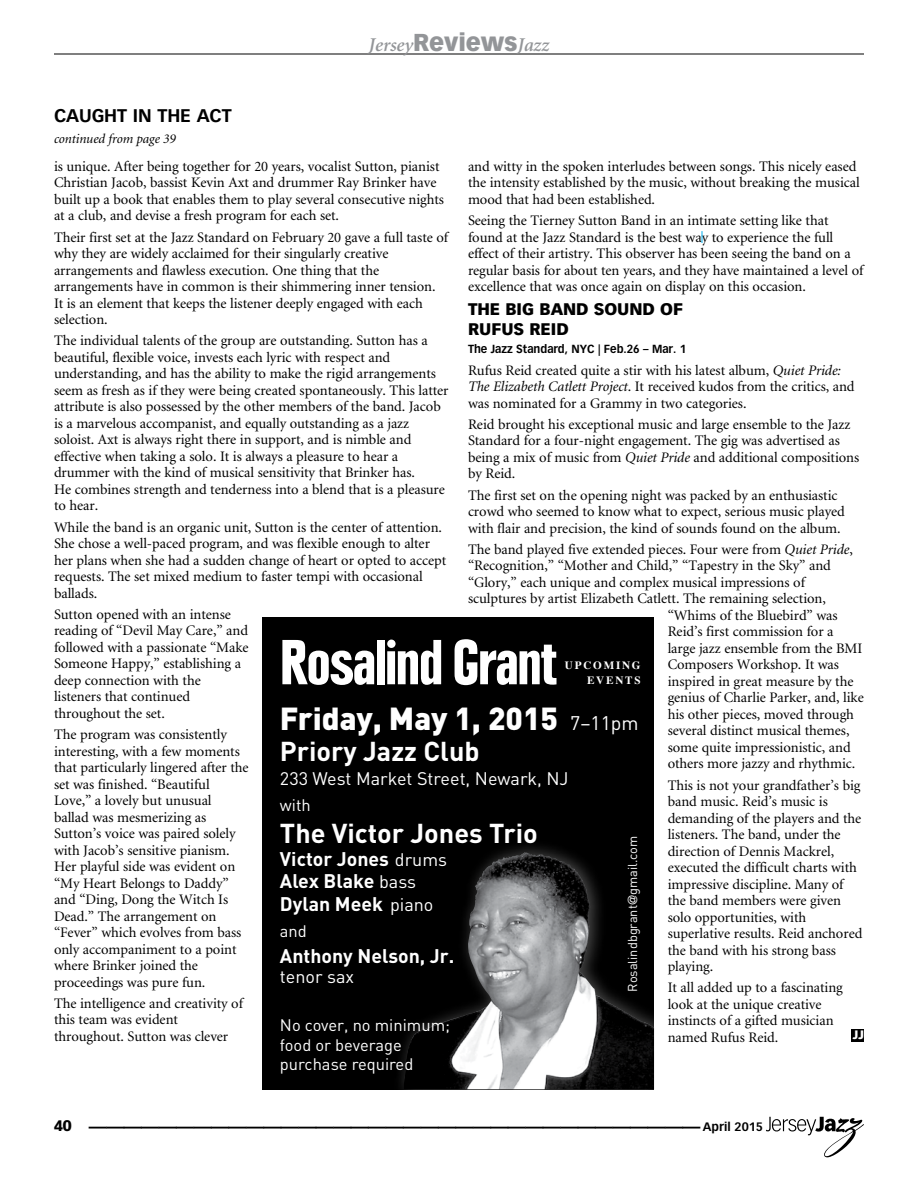
<style>
.page{position:relative;width:918px;height:1188px;background:#fff}
.page>*{position:absolute;margin:0;border:0;box-sizing:border-box;transform-origin:0 0}
.t1{font:900 condensed 62.55px "Plak";color:#fff}
.t2{font:700 36px "Vectora LH";color:#000}
.t3{font:900 31.5px "DIN";color:#fff}
.t4{font:700 27px "DIN";color:#fff}
.t5{font:700 19.5px/22.5px "DIN";color:#fff}
.t6{font:italic 600 19.5px "Minion";letter-spacing:-.005em;color:#939598}
.t7{font:18px "DIN";color:#fff}
.t8{font:700 18px "Vectora LH";letter-spacing:-.005em;color:#000}
.t9{font:16.5px/19.5px "DIN";color:#fff}
.t10{font:900 16.5px "Vectora LH";letter-spacing:-.005em;color:#000}
.t11{font:900 15px "Vectora LH";color:#000}
.t12{font:14.55px/16.5px "Minion";letter-spacing:-.005em;color:#000}
.t13{font:italic 13.5px "Minion";letter-spacing:-.005em;color:#000}
.t14{font:12.75px "DIN";color:#fff}
.t15{font:700 12px "Vectora LH";color:#000}
.t16{font:900 12px "Vectora LH";color:#fff}
.t17{font:700 11.55px "Vectora LH";letter-spacing:-.005em;color:#000;scale:.95 1}
.t18{font:700 11.1px/15.8px "Times";letter-spacing:.16em;color:#fff;text-align:right}
.s1{font-family:"Vectora LH";font-weight:900;font-style:normal;font-size:24px}
.s2{font-style:italic}
.s3{font-weight:400;font-size:19.5px}
.s4{font-weight:400;font-size:18px}
.s5{font-family:"Helvetica Neue"}
</style>
<div class="page">
<hr style="left:54px;top:54px;width:810px;height:1px;background:#000">
<svg style="left:766px;top:1117px;width:98px;height:40px"></svg>
<div style="left:851px;top:1029px;width:13px;height:13px;background:#000"></div>
<svg style="left:702px;top:231px;width:1px;height:12px"></svg>
<div style="left:263px;top:617px;width:391px;height:473px;background:#000"></div>
<div style="left:392px;top:839px;width:280px;height:265px;background:#fff;opacity:.28"></div>
<img style="left:404px;top:853px;width:120px;height:228px">
<p class="t8" style="left:54px;top:105px;width:179px">caught in the act</p>
<p class="t13" style="left:54px;top:132px;width:123px">continued from page 39</p>
<h3 class="t6" style="left:369px;top:35px;width:182px">Jersey<span class="s1">Reviews</span>Jazz</h3>
<p class="t12" style="left:54px;top:158px;width:392px">is unique. After being together for 20 years, vocalist Sutton, pianist Christian Jacob, bassist Kevin Axt and drummer Ray Brinker have built up a book that enables them to play several consecutive nights at a club, and devise a fresh program for each set.</p>
<p class="t12" style="left:54px;top:229px;width:396px">Their first set at the Jazz Standard on February 20 gave a full taste of why they are widely acclaimed for their singularly creative arrangements and flawless execution. One thing that the arrangements have in common is their shimmering inner tension.<br>It is an element that keeps the listener deeply engaged with each selection.</p>
<p class="t12" style="left:54px;top:333px;width:396px">The individual talents of the group are outstanding. Sutton has a beautiful, flexible voice, invests each lyric with respect and understanding, and has the ability to make the rigid arrangements seem as fresh as if they were being created spontaneously. This latter attribute is also possessed by the other members of the band. Jacob is a marvelous accompanist, and equally outstanding as a jazz soloist. Axt is always right there in support, and is nimble and effective when taking a solo. It is always a pleasure to hear a drummer with the kind of musical sensitivity that Brinker has.<br>He combines strength and tenderness into a blend that is a pleasure to hear.</p>
<p class="t12" style="left:54px;top:519px;width:394px">While the band is an organic unit, Sutton is the center of attention.<br>She chose a well-paced program, and was flexible enough to alter her plans when she had a sudden change of heart or opted to accept requests. The set mixed medium to faster tempi with occasional ballads.</p>
<p class="t12" style="left:54px;top:606px;width:196px">Sutton opened with an intense reading of “Devil May Care,” and followed with a passionate “Make<br>Someone Happy,” establishing a deep connection with the listeners that continued throughout the set.</p>
<p class="t12" style="left:54px;top:727px;width:196px">The program was consistently interesting, with a few moments that particularly lingered after the set was finished. “Beautiful<br>Love,” a lovely but unusual ballad was mesmerizing as<br>Sutton’s voice was paired solely with Jacob’s sensitive pianism.<br>Her playful side was evident on “My Heart Belongs to Daddy” and “Ding, Dong the Witch Is<br>Dead.” The arrangement on “Fever” which evolves from bass only accompaniment to a point where Brinker joined the proceedings was pure fun.</p>
<p class="t12" style="left:54px;top:995px;width:191px">The intelligence and creativity of this team was evident throughout. Sutton was clever</p>
<p class="t12" style="left:468px;top:158px;width:393px">and witty in the spoken interludes between songs. This nicely eased the intensity established by the music, without breaking the musical mood that had been established.</p>
<p class="t12" style="left:468px;top:213px;width:397px">Seeing the Tierney Sutton Band in an intimate setting like that found at the Jazz Standard is the best way to experience the full effect of their artistry. This observer has been seeing the band on a regular basis for about ten years, and they have maintained a level of excellence that was once again on display on this occasion.</p>
<p class="t10" style="left:468px;top:299px;width:12px">THE</p>
<p class="t10" style="left:505px;top:299px;width:101px">BIG BAND SOU</p>
<p class="t10" style="left:629px;top:299px;width:55px">ND OF</p>
<p class="t10" style="left:468px;top:319px;width:95px">RUFUS REID</p>
<p class="t17" style="left:468px;top:342px;width:231px">The Jazz Standard, NYC | Feb.26 – Mar. 1</p>
<p class="t12" style="left:468px;top:362px;width:388px">Rufus Reid created quite a stir with his latest album, <span class="s2">Quiet Pride:<br>The Elizabeth Catlett Project</span>. It received kudos from the critics, and was nominated for a Grammy in two categories.</p>
<p class="t12" style="left:468px;top:417px;width:393px">Reid brought his exceptional music and large ensemble to the Jazz Standard for a four-night engagement. The gig was advertised as being a mix of music from <span class="s2">Quiet Pride</span> and additional compositions by Reid.</p>
<p class="t12" style="left:468px;top:487px;width:378px">The first set on the opening night was packed by an enthusiastic crowd who seemed to know what to expect, serious music played with flair and precision, the kind of sounds found on the album.</p>
<p class="t12" style="left:468px;top:542px;width:386px">The band played five extended pieces. Four were from <span class="s2">Quiet Pride</span>,</p>
<p class="t12" style="left:468px;top:558px;width:364px">“Recognition,” “Mother and Child,” “Tapestry in the Sky” and</p>
<p class="t12" style="left:468px;top:575px;width:338px">“Glory,” each unique and complex musical impressions of</p>
<p class="t12" style="left:468px;top:591px;width:359px">sculptures by artist Elizabeth Catlett. The remaining selection,</p>
<p class="t12" style="left:668px;top:608px;width:172px">“Whims of the Bluebird” was</p>
<p class="t12" style="left:668px;top:624px;width:167px">Reid’s first commission for a</p>
<p class="t12" style="left:668px;top:641px;width:196px">large jazz ensemble from the BMI</p>
<p class="t12" style="left:668px;top:657px;width:173px">Composers Workshop. It was</p>
<p class="t12" style="left:668px;top:674px;width:187px">inspired in great measure by the</p>
<p class="t12" style="left:668px;top:690px;width:198px">genius of Charlie Parker, and, like</p>
<p class="t12" style="left:668px;top:707px;width:188px">his other pieces, moved through</p>
<p class="t12" style="left:668px;top:723px;width:183px">several distinct musical themes,</p>
<p class="t12" style="left:668px;top:740px;width:185px">some quite impressionistic, and</p>
<p class="t12" style="left:668px;top:756px;width:189px">others more jazzy and rhythmic.</p>
<p class="t12" style="left:668px;top:777px;width:196px">This is not your grandfather’s big band music. Reid’s music is demanding of the players and the listeners. The band, under the direction of Dennis Mackrel, executed the difficult charts with impressive discipline. Many of the band members were given solo opportunities, with superlative results. Reid anchored the band with his strong bass playing.</p>
<p class="t12" style="left:668px;top:980px;width:177px">It all added up to a fascinating look at the unique creative instincts of a gifted musician named Rufus Reid.</p>
<h1 class="t1" style="left:280px;top:626px;width:277px">Rosalind Grant</h1>
<h3 class="t3" style="left:280px;top:697px;width:360px">Friday, May 1, 2015 <span class="s3">7–11pm</span></h3>
<h3 class="t4" style="left:280px;top:733px;width:201px">Priory Jazz Club</h3>
<p class="t7" style="left:280px;top:769px;width:290px">233 West Market Street, Newark, NJ</p>
<p class="t9" style="left:280px;top:795px;width:32px">with</p>
<h3 class="t4" style="left:280px;top:815px;width:259px">The Victor Jones Trio</h3>
<h3 class="t5" style="left:280px;top:847px;width:169px">Victor Jones <span class="s4">drums<br></span>Alex Blake <span class="s4">bass<br></span>Dylan Meek <span class="s4">piano</span></h3>
<p class="t9" style="left:280px;top:921px;width:28px">and</p>
<h3 class="t5" style="left:280px;top:944px;width:176px">Anthony Nelson, Jr.</h3>
<p class="t7" style="left:280px;top:966px;width:76px">tenor sax</p>
<p class="t9" style="left:280px;top:1016px;width:172px">No cover, no minimum; food or beverage purchase required</p>
<p class="t18" style="left:565px;top:656px;width:77px">UPCOMING<br>EVENTS</p>
<p class="t14" style="left:625px;top:992px;width:158px;rotate:-90deg">Rosalindbgrant<span class="s5">@</span>gmail.com</p>
<p class="t16" style="left:853px;top:1028px;width:13px">JJ</p>
<p class="t11" style="left:54px;top:1117px;width:19px">40</p>
<h2 class="t2" style="left:72px;top:1089px;width:19px">A</h2>
<p class="t15" style="left:703px;top:1120px;width:62px">April 2015</p>
</div>
